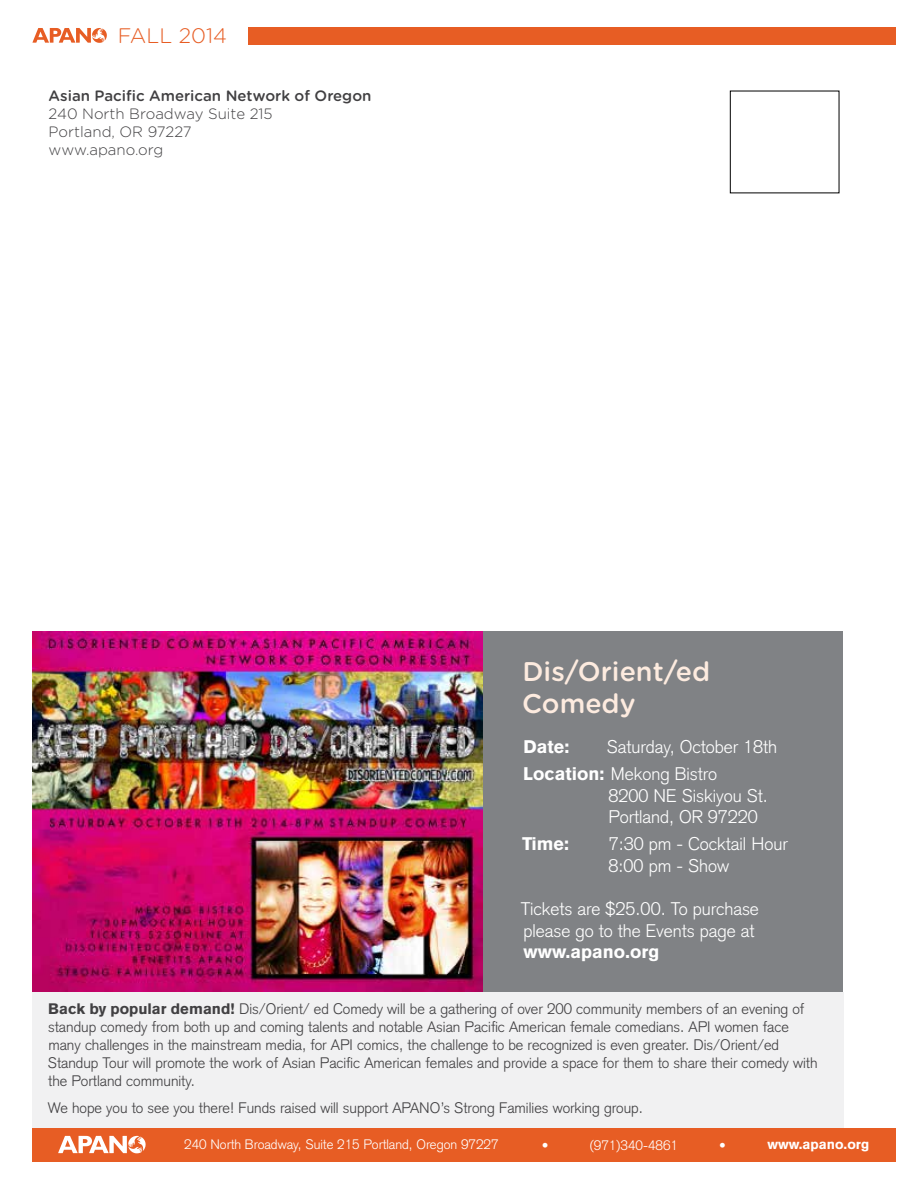
<style>
.page{position:relative;width:918px;height:1188px;background:#fff}
.page>*{position:absolute;margin:0;border:0;box-sizing:border-box;transform-origin:0 0}
.t1{font:500 27px/32.4px "Gotham Rounded";color:#fdebdf}
.t2{font:300 21px "Gotham Rounded";color:#e75d24}
.t3{font:300 18px/21.6px "Akzidenz Grotesk";color:#fff}
.t4{font:900 18px "Akzidenz Grotesk";color:#fff}
.t5{font:300 15px/18px "Akzidenz Grotesk";color:#414042}
.t6{font:300 15px/18px "Gotham Rounded";color:#414042}
.t7{font:500 15px "Gotham Rounded";color:#414042}
.t8{font:300 13.5px "Akzidenz Grotesk";color:#fff}
.t9{font:900 13.5px "Akzidenz Grotesk";color:#fff}
.s1{font-weight:900}
</style>
<div class="page">
<div style="left:480px;top:631px;width:362px;height:402px;background:#808285"></div>
<div style="left:32px;top:992px;width:812px;height:137px;background:#f1f1f2"></div>
<div style="left:248px;top:28px;width:648px;height:17px;background:#e75d24"></div>
<svg style="left:32px;top:28px;width:75px;height:15px"></svg>
<div style="left:32px;top:1128px;width:864px;height:34px;background:#e75d24"></div>
<svg style="left:58px;top:1136px;width:88px;height:17px"></svg>
<img style="left:32px;top:631px;width:451px;height:361px">
<h2 class="t2" style="left:118px;top:21px;width:111px">FALL 2014</h2>
<p class="t7" style="left:49px;top:85px;width:324px">Asian Pacific American Network of Oregon</p>
<p class="t6" style="left:49px;top:104px;width:225px">240 North Broadway Suite 215<br>Portland, OR 97227 www.apano.org</p>
<h1 class="t1" style="left:522px;top:654px;width:189px">Dis/Orient/ed<br>Comedy</h1>
<p class="t4" style="left:523px;top:736px;width:48px">Date:</p>
<p class="t3" style="left:523px;top:733px;width:255px;line-height:27px;text-indent:84px">Saturday, October 18th<br><span class="s1">Location:</span> Mekong Bistro</p>
<p class="t3" style="left:609px;top:785px;width:161px">8200 NE Siskiyou St.<br>Portland, OR 97220</p>
<p class="t4" style="left:522px;top:833px;width:49px">Time:</p>
<p class="t3" style="left:609px;top:833px;width:181px">7:30 pm - Cocktail Hour<br>8:00 pm - Show</p>
<p class="t3" style="left:521px;top:898px;width:240px">Tickets are $25.00. To purchase please go to the Events page at</p>
<p class="t4" style="left:523px;top:941px;width:138px">www.apano.org</p>
<p class="t5" style="left:48px;top:1000px;width:771px"><span class="s1">Back by popular demand!</span> Dis/Orient/ ed Comedy will be a gathering of over 200 community members of an evening of standup comedy from both up and coming talents and notable Asian Pacific American female comedians. API women face many challenges in the mainstream media, for API comics, the challenge to be recognized is even greater. Dis/Orient/ed Standup Tour will promote the work of Asian Pacific American females and provide a space for them to share their comedy with the Portland community.</p>
<p class="t5" style="left:48px;top:1099px;width:597px">We hope you to see you there! Funds raised will support APANO’s Strong Families working group.</p>
<p class="t8" style="left:184px;top:1137px;width:316px">240 North Broadway, Suite 215 Portland, Oregon 97227</p>
<p class="t8" style="left:542px;top:1137px;width:8px">•</p>
<p class="t8" style="left:590px;top:1137px;width:90px">(971)340-4861</p>
<p class="t8" style="left:719px;top:1137px;width:8px">•</p>
<p class="t9" style="left:767px;top:1136px;width:104px">www.apano.org</p>
</div>
